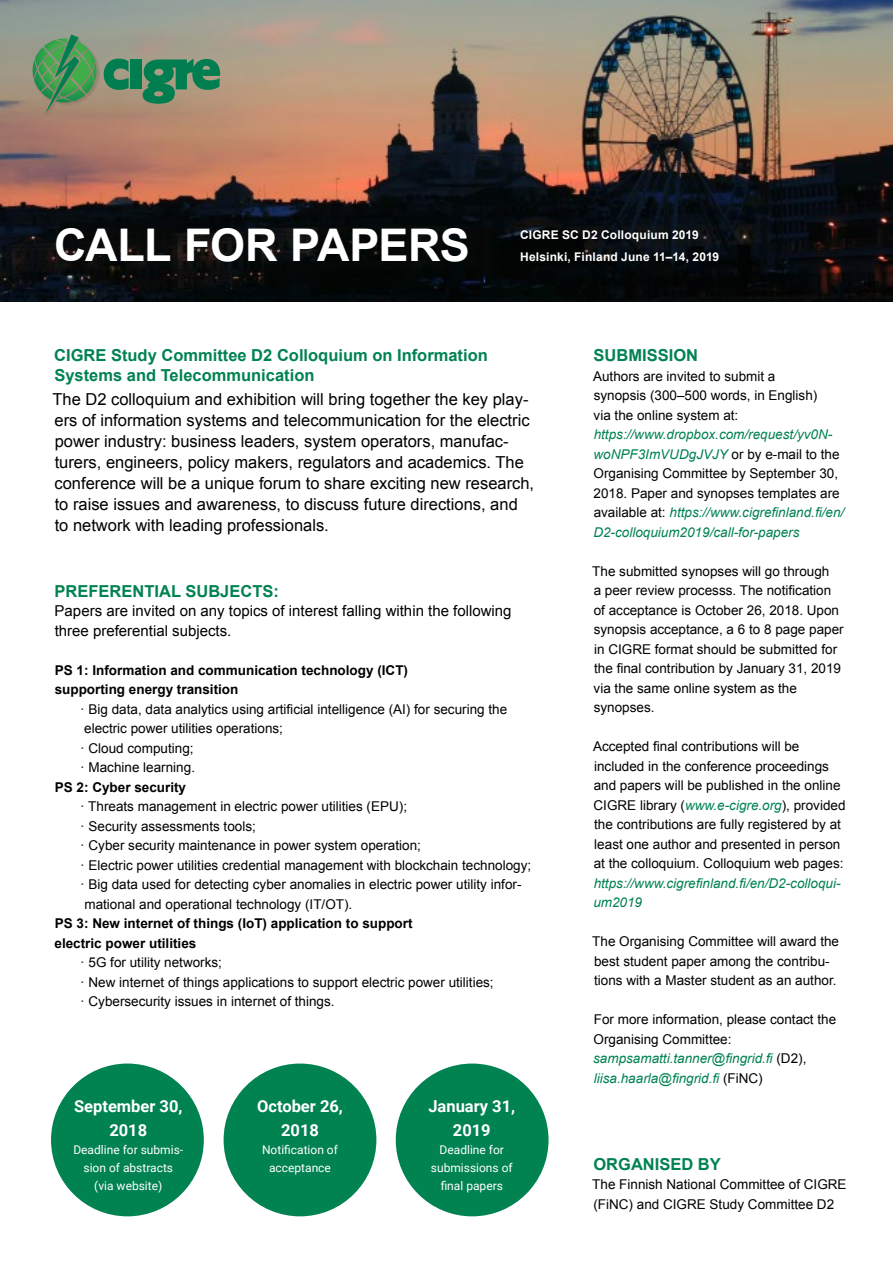
<style>
.page{position:relative;width:893px;height:1263px;background:#fff}
.page>*{position:absolute;margin:0;border:0;box-sizing:border-box;transform-origin:0 0}
.t1{font:700 45px "Arial";letter-spacing:-.02em;color:#fff}
.t2{font:16.5px/21px "Arial";color:#000}
.t3{font:700 16.5px/19.5px "Arial";color:#008251}
.t4{font:700 16.5px/24px "Roboto";color:#fff;text-align:center}
.t5{font:15px/19.5px "Arial";color:#000}
.t6{font:13.5px/19.5px "Arial";color:#000}
.t7{font:italic 13.5px/19.5px "Arial";color:#008251}
.t8{font:700 13.5px/19.5px "Arial";color:#000}
.t9{font:12px/18px "Roboto";color:#fff;text-align:center}
.t10{font:700 12px/22.5px "Arial";letter-spacing:.015em;color:#fff}
.s1{font-style:normal;color:#000}
.s2{font-style:italic;color:#008251}
</style>
<div class="page">
<img style="left:0;top:0;width:893px;height:302px">
<div style="left:224px;top:1063px;width:152px;height:153px;background:#008251;border-radius:50%"></div>
<div style="left:51px;top:1063px;width:153px;height:153px;background:#008251;border-radius:50%"></div>
<div style="left:396px;top:1063px;width:153px;height:153px;background:#008251;border-radius:50%"></div>
<img style="left:32px;top:34px;width:69px;height:85px">
<svg style="left:104px;top:59px;width:25px;height:31px"></svg>
<div style="left:131px;top:59px;width:11px;height:30px;background:#007e4f"></div>
<svg style="left:143px;top:59px;width:77px;height:45px;background:#438861"></svg>
<svg style="left:33px;top:35px;width:64px;height:79px;background:#639463"></svg>
<h1 class="t1" style="left:54px;top:215px;width:417px">CALL FOR PAPERS</h1>
<p class="t10" style="left:520px;top:224px;width:201px">CIGRE SC D2 Colloquium 2019<br>Helsinki, Finland June 11–14, 2019</p>
<p class="t3" style="left:54px;top:346px;width:435px">CIGRE Study Committee D2 Colloquium on Information<br>Systems and Telecommunication</p>
<p class="t2" style="left:53px;top:389px;width:483px">The D2 colloquium and exhibition will bring together the key play&shy;ers of information systems and telecommunication for the electric power industry: business leaders, system operators, manufac&shy;turers, engineers, policy makers, regulators and academics. The conference will be a unique forum to share exciting new research, to raise issues and awareness, to discuss future directions, and<br>to network with leading professionals.</p>
<p class="t3" style="left:55px;top:582px;width:226px">PREFERENTIAL SUBJECTS:</p>
<p class="t5" style="left:55px;top:601px;width:458px">Papers are invited on any topics of interest falling within the following three preferential subjects.</p>
<p class="t8" style="left:55px;top:661px;width:355px">PS 1: Information and communication technology (ICT) supporting energy transition</p>
<p class="t6" style="left:80px;top:699px;width:428px">· Big data, data analytics using artificial intelligence (AI) for securing the electric power utilities operations;<br>· Cloud computing;<br>· Machine learning.</p>
<p class="t8" style="left:55px;top:778px;width:133px">PS 2: Cyber security</p>
<p class="t6" style="left:80px;top:797px;width:328px">· Threats management in electric power utilities (EPU);</p>
<p class="t6" style="left:80px;top:816px;width:177px">· Security assessments tools;</p>
<p class="t6" style="left:80px;top:836px;width:342px">· Cyber security maintenance in power system operation;</p>
<p class="t6" style="left:80px;top:855px;width:452px">· Electric power utilities credential management with blockchain technology;</p>
<p class="t6" style="left:80px;top:875px;width:443px">· Big data used for detecting cyber anomalies in electric power utility infor-</p>
<p class="t6" style="left:84px;top:894px;width:269px">mational and operational technology (IT/OT).</p>
<p class="t8" style="left:55px;top:914px;width:360px">PS 3: New internet of things (IoT) application to support electric power utilities</p>
<p class="t6" style="left:80px;top:953px;width:415px">· 5G for utility networks;<br>· New internet of things applications to support electric power utilities; · Cybersecurity issues in internet of things.</p>
<p class="t4" style="left:74px;top:1093px;width:110px">September 30,<br>2018</p>
<p class="t9" style="left:73px;top:1140px;width:111px">Deadline for submis&shy;sion of abstracts (via website)</p>
<p class="t4" style="left:257px;top:1093px;width:87px">October 26,<br>2018</p>
<p class="t9" style="left:262px;top:1140px;width:77px">Notification of acceptance</p>
<p class="t4" style="left:428px;top:1093px;width:88px">January 31,<br>2019</p>
<p class="t9" style="left:431px;top:1140px;width:83px">Deadline for submissions of final papers</p>
<p class="t3" style="left:594px;top:346px;width:106px">SUBMISSION</p>
<p class="t6" style="left:593px;top:367px;width:226px">Authors are invited to submit a synopsis (300–500 words, in English) via the online system at:</p>
<p class="t7" style="left:593px;top:425px;width:252px">https://www.dropbox.com/request/yv0N&shy;woNPF3ImVUDgJVJY <span class="s1">or by e-mail to the Organising Committee by September 30, 2018. Paper and synopses templates are available at:</span> https://www.cigrefinland.fi/en/ D2-colloquium2019/call-for-papers</p>
<p class="t6" style="left:592px;top:561px;width:253px">The submitted synopses will go through<br>a peer review processs. The notification of acceptance is October 26, 2018. Upon synopsis acceptance, a 6 to 8 page paper in CIGRE format should be submitted for the final contribution by January 31, 2019 via the same online system as the synopses.</p>
<p class="t6" style="left:593px;top:737px;width:254px">Accepted final contributions will be included in the conference proceedings and papers will be published in the online CIGRE library (<span class="s2">www.e-cigre.org</span>), provided the contributions are fully registered by at least one author and presented in person at the colloquium. Colloquium web pages:</p>
<p class="t7" style="left:593px;top:873px;width:249px">https://www.cigrefinland.fi/en/D2-colloqui&shy;um2019</p>
<p class="t6" style="left:592px;top:932px;width:248px">The Organising Committee will award the best student paper among the contribu&shy;tions with a Master student as an author.</p>
<p class="t6" style="left:593px;top:1010px;width:245px">For more information, please contact the Organising Committee: <span class="s2">sampsamatti.tanner@fingrid.fi</span> (D2), <span class="s2">liisa.haarla@fingrid.fi</span> (FiNC)</p>
<p class="t3" style="left:593px;top:1155px;width:129px">ORGANISED BY</p>
<p class="t6" style="left:592px;top:1175px;width:256px">The Finnish National Committee of CIGRE (FiNC) and CIGRE Study Committee D2</p>
</div>
